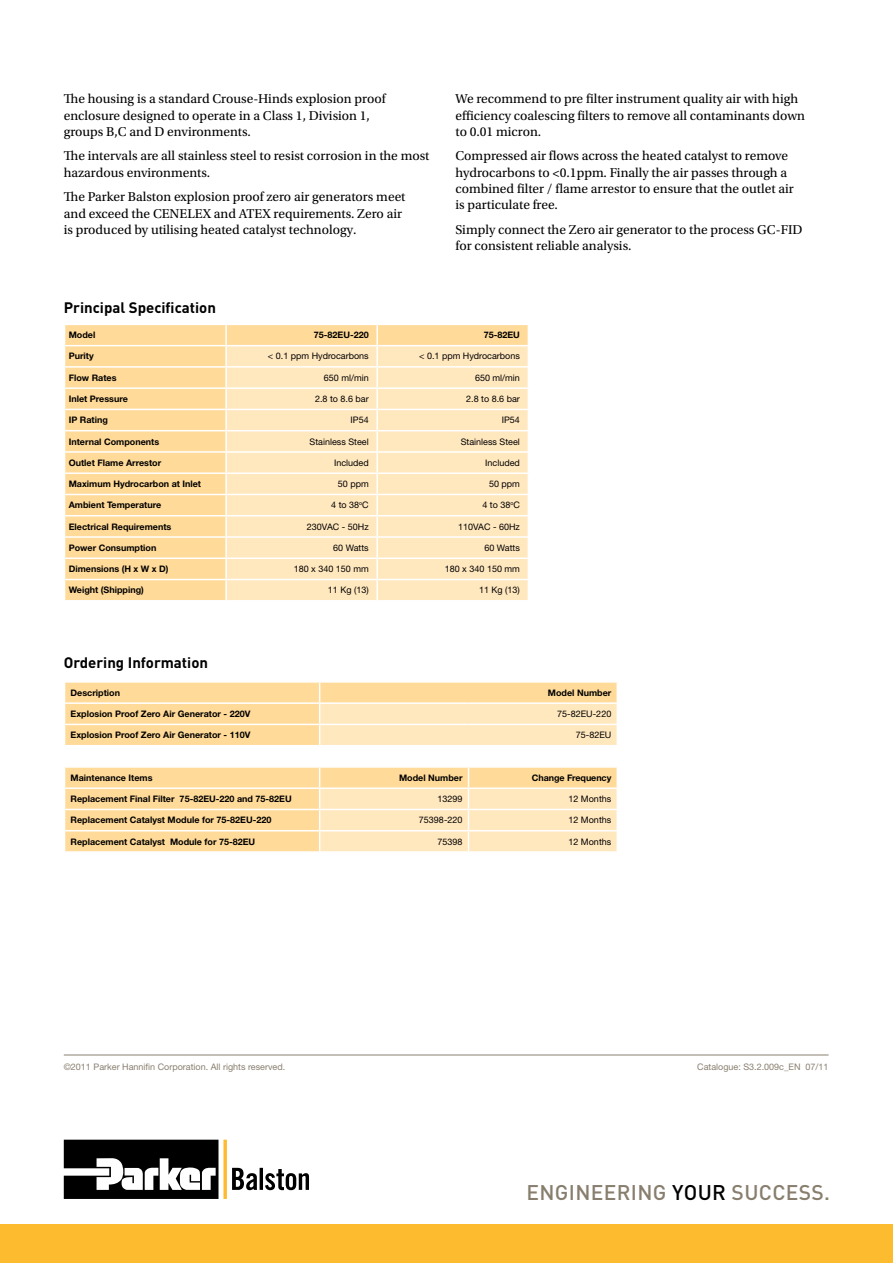
<style>
.page{position:relative;width:893px;height:1263px;background:#fff}
.page>*{position:absolute;margin:0;border:0;box-sizing:border-box;transform-origin:0 0}
.t1{font:500 21px "DIN";letter-spacing:.015em;color:#887e6e}
.t2{font:700 15px "DIN";color:#000}
.t3{font:13.5px/16.2px "Utopia Std";color:#000}
.t4{font:700 9px "Helvetica Neue LT Std";color:#000}
.t5{font:9px "Helvetica Neue LT Std";color:#000}
.t6{font:9px "Helvetica Neue LT Std";color:#887e6e}
.s1{color:#000}
</style>
<div class="page">
<svg style="left:64px;top:1140px;width:245px;height:59px"></svg>
<hr style="left:64px;top:1054px;width:765px;height:1px;background:#887e6e">
<div style="left:65px;top:325px;width:463px;height:275px;background:#ffda98"></div>
<div style="left:227px;top:346px;width:301px;height:254px;background:#ffe7be"></div>
<hr style="left:225px;top:325px;width:2px;height:20px;background:#fff">
<hr style="left:376px;top:325px;width:2px;height:20px;background:#fff">
<hr style="left:64px;top:345px;width:162px;height:1px;background:#fff">
<hr style="left:226px;top:345px;width:151px;height:1px;background:#fff">
<hr style="left:225px;top:346px;width:2px;height:20px;background:#fff">
<hr style="left:377px;top:345px;width:152px;height:1px;background:#fff">
<hr style="left:376px;top:346px;width:2px;height:20px;background:#fff">
<hr style="left:64px;top:366px;width:162px;height:2px;background:#fff">
<hr style="left:226px;top:366px;width:151px;height:2px;background:#fff">
<svg style="left:225px;top:368px;width:2px;height:19px"></svg>
<hr style="left:377px;top:366px;width:152px;height:2px;background:#fff">
<svg style="left:376px;top:368px;width:2px;height:19px"></svg>
<hr style="left:64px;top:387px;width:162px;height:2px;background:#fff">
<hr style="left:226px;top:387px;width:151px;height:2px;background:#fff">
<hr style="left:225px;top:389px;width:2px;height:20px;background:#fff">
<hr style="left:377px;top:387px;width:152px;height:2px;background:#fff">
<hr style="left:376px;top:389px;width:2px;height:20px;background:#fff">
<hr style="left:64px;top:409px;width:162px;height:1px;background:#fff">
<hr style="left:226px;top:409px;width:151px;height:1px;background:#fff">
<hr style="left:225px;top:410px;width:2px;height:20px;background:#fff">
<hr style="left:377px;top:409px;width:152px;height:1px;background:#fff">
<hr style="left:376px;top:410px;width:2px;height:20px;background:#fff">
<hr style="left:64px;top:430px;width:162px;height:1px;background:#fff">
<hr style="left:226px;top:430px;width:151px;height:1px;background:#fff">
<hr style="left:225px;top:431px;width:2px;height:20px;background:#fff">
<hr style="left:377px;top:430px;width:152px;height:1px;background:#fff">
<hr style="left:376px;top:431px;width:2px;height:20px;background:#fff">
<hr style="left:64px;top:451px;width:162px;height:2px;background:#fff">
<hr style="left:226px;top:451px;width:151px;height:2px;background:#fff">
<svg style="left:225px;top:453px;width:2px;height:19px"></svg>
<hr style="left:377px;top:451px;width:152px;height:2px;background:#fff">
<svg style="left:376px;top:453px;width:2px;height:19px"></svg>
<hr style="left:64px;top:472px;width:162px;height:2px;background:#fff">
<hr style="left:226px;top:472px;width:151px;height:2px;background:#fff">
<hr style="left:225px;top:474px;width:2px;height:20px;background:#fff">
<hr style="left:377px;top:472px;width:152px;height:2px;background:#fff">
<hr style="left:376px;top:474px;width:2px;height:20px;background:#fff">
<hr style="left:64px;top:494px;width:162px;height:1px;background:#fff">
<hr style="left:226px;top:494px;width:151px;height:1px;background:#fff">
<hr style="left:225px;top:495px;width:2px;height:20px;background:#fff">
<hr style="left:377px;top:494px;width:152px;height:1px;background:#fff">
<hr style="left:376px;top:495px;width:2px;height:20px;background:#fff">
<hr style="left:64px;top:515px;width:162px;height:1px;background:#fff">
<hr style="left:226px;top:515px;width:151px;height:1px;background:#fff">
<hr style="left:225px;top:516px;width:2px;height:20px;background:#fff">
<hr style="left:377px;top:515px;width:152px;height:1px;background:#fff">
<hr style="left:376px;top:516px;width:2px;height:20px;background:#fff">
<hr style="left:64px;top:536px;width:162px;height:2px;background:#fff">
<hr style="left:226px;top:536px;width:151px;height:2px;background:#fff">
<svg style="left:225px;top:538px;width:2px;height:19px"></svg>
<hr style="left:377px;top:536px;width:152px;height:2px;background:#fff">
<svg style="left:376px;top:538px;width:2px;height:19px"></svg>
<hr style="left:64px;top:557px;width:162px;height:2px;background:#fff">
<hr style="left:226px;top:557px;width:151px;height:2px;background:#fff">
<hr style="left:225px;top:559px;width:2px;height:20px;background:#fff">
<hr style="left:377px;top:557px;width:152px;height:2px;background:#fff">
<hr style="left:376px;top:559px;width:2px;height:20px;background:#fff">
<hr style="left:225px;top:580px;width:2px;height:20px;background:#fff">
<hr style="left:376px;top:580px;width:2px;height:20px;background:#fff">
<hr style="left:64px;top:579px;width:162px;height:1px;background:#fff">
<hr style="left:226px;top:579px;width:151px;height:1px;background:#fff">
<hr style="left:377px;top:579px;width:152px;height:1px;background:#fff">
<svg style="left:64px;top:683px;width:553px;height:168px"></svg>
<div style="left:0;top:1225px;width:893px;height:38px;background:#fdbb30"></div>
<p class="t3" style="left:64px;top:91px;width:323px">The housing is a standard Crouse-Hinds explosion proof enclosure designed to operate in a Class 1, Division 1, groups B,C and D environments.</p>
<p class="t3" style="left:64px;top:148px;width:367px">The intervals are all stainless steel to resist corrosion in the most hazardous environments.</p>
<p class="t3" style="left:64px;top:189px;width:343px">The Parker Balston explosion proof zero air generators meet and exceed the CENELEX and ATEX requirements. Zero air is produced by utilising heated catalyst technology.</p>
<p class="t2" style="left:64px;top:298px;width:154px">Principal Specification</p>
<p class="t3" style="left:455px;top:91px;width:351px">We recommend to pre filter instrument quality air with high efficiency coalescing filters to remove all contaminants down to 0.01 micron.</p>
<p class="t3" style="left:455px;top:148px;width:340px">Compressed air flows across the heated catalyst to remove hydrocarbons to &lt;0.1ppm. Finally the air passes through a combined filter / flame arrestor to ensure that the outlet air is particulate free.</p>
<p class="t3" style="left:455px;top:222px;width:349px">Simply connect the Zero air generator to the process GC-FID for consistent reliable analysis.</p>
<p class="t4" style="left:69px;top:329px;width:28px">Model</p>
<p class="t4" style="left:314px;top:329px;width:56px">75-82EU-220</p>
<p class="t4" style="left:484px;top:329px;width:38px">75-82EU</p>
<p class="t4" style="left:69px;top:351px;width:27px">Purity</p>
<p class="t5" style="left:268px;top:351px;width:102px">&lt; 0.1 ppm Hydrocarbons</p>
<p class="t5" style="left:419px;top:351px;width:102px">&lt; 0.1 ppm Hydrocarbons</p>
<p class="t4" style="left:69px;top:372px;width:49px">Flow Rates</p>
<p class="t5" style="left:324px;top:372px;width:46px">650 ml/min</p>
<p class="t5" style="left:475px;top:372px;width:46px">650 ml/min</p>
<p class="t4" style="left:69px;top:393px;width:61px">Inlet Pressure</p>
<p class="t5" style="left:315px;top:393px;width:55px">2.8 to 8.6 bar</p>
<p class="t5" style="left:466px;top:393px;width:55px">2.8 to 8.6 bar</p>
<p class="t4" style="left:69px;top:414px;width:41px">IP Rating</p>
<p class="t5" style="left:351px;top:415px;width:20px">IP54</p>
<p class="t5" style="left:502px;top:415px;width:20px">IP54</p>
<p class="t4" style="left:69px;top:436px;width:92px">Internal Components</p>
<p class="t5" style="left:310px;top:436px;width:61px">Stainless Steel</p>
<p class="t5" style="left:461px;top:436px;width:61px">Stainless Steel</p>
<p class="t4" style="left:69px;top:457px;width:94px">Outlet Flame Arrestor</p>
<p class="t5" style="left:334px;top:457px;width:36px">Included</p>
<p class="t5" style="left:485px;top:457px;width:36px">Included</p>
<p class="t4" style="left:69px;top:478px;width:134px">Maximum Hydrocarbon at Inlet</p>
<p class="t5" style="left:338px;top:478px;width:32px">50 ppm</p>
<p class="t5" style="left:489px;top:478px;width:32px">50 ppm</p>
<p class="t4" style="left:69px;top:499px;width:94px">Ambient Temperature</p>
<p class="t5" style="left:331px;top:500px;width:39px">4 to 38<sup>o</sup>C</p>
<p class="t5" style="left:482px;top:500px;width:39px">4 to 38<sup>o</sup>C</p>
<p class="t4" style="left:69px;top:521px;width:104px">Electrical Requirements</p>
<p class="t5" style="left:307px;top:521px;width:63px">230VAC - 50Hz</p>
<p class="t5" style="left:458px;top:521px;width:63px">110VAC - 60Hz</p>
<p class="t4" style="left:69px;top:542px;width:89px">Power Consumption</p>
<p class="t5" style="left:333px;top:542px;width:37px">60 Watts</p>
<p class="t5" style="left:484px;top:542px;width:37px">60 Watts</p>
<p class="t4" style="left:69px;top:563px;width:101px">Dimensions (H x W x D)</p>
<p class="t5" style="left:294px;top:563px;width:77px">180 x 340 150 mm</p>
<p class="t5" style="left:445px;top:563px;width:77px">180 x 340 150 mm</p>
<p class="t4" style="left:69px;top:585px;width:77px">Weight (Shipping)</p>
<p class="t5" style="left:328px;top:585px;width:42px">11 Kg (13)</p>
<p class="t5" style="left:479px;top:585px;width:42px">11 Kg (13)</p>
<p class="t2" style="left:64px;top:653px;width:146px">Ordering Information</p>
<p class="t4" style="left:71px;top:687px;width:51px">Description</p>
<p class="t4" style="left:548px;top:687px;width:65px">Model Number</p>
<p class="t4" style="left:71px;top:708px;width:181px">Explosion Proof Zero Air Generator - 220V</p>
<p class="t5" style="left:557px;top:708px;width:56px">75-82EU-220</p>
<p class="t4" style="left:71px;top:729px;width:181px">Explosion Proof Zero Air Generator - 110V</p>
<p class="t5" style="left:576px;top:730px;width:37px">75-82EU</p>
<p class="t4" style="left:71px;top:772px;width:83px">Maintenance Items</p>
<p class="t4" style="left:399px;top:772px;width:65px">Model Number</p>
<p class="t4" style="left:532px;top:772px;width:81px">Change Frequency</p>
<p class="t4" style="left:71px;top:793px;width:223px">Replacement Final Filter 75-82EU-220 and 75-82EU</p>
<p class="t5" style="left:437px;top:793px;width:27px">13299</p>
<p class="t5" style="left:568px;top:793px;width:44px">12 Months</p>
<p class="t4" style="left:71px;top:814px;width:202px">Replacement Catalyst Module for 75-82EU-220</p>
<p class="t5" style="left:419px;top:815px;width:45px">75398-220</p>
<p class="t5" style="left:568px;top:815px;width:44px">12 Months</p>
<p class="t4" style="left:71px;top:836px;width:186px">Replacement Catalyst Module for 75-82EU</p>
<p class="t5" style="left:437px;top:836px;width:27px">75398</p>
<p class="t5" style="left:568px;top:836px;width:44px">12 Months</p>
<p class="t6" style="left:64px;top:1061px;width:223px">©2011 Parker Hannifin Corporation. All rights reserved.</p>
<p class="t6" style="left:697px;top:1061px;width:133px">Catalogue: S3.2.009c_EN 07/11</p>
<h1 class="t1" style="left:526px;top:1178px;width:305px">ENGINEERING <span class="s1">YOUR</span> SUCCESS.</h1>
</div>
